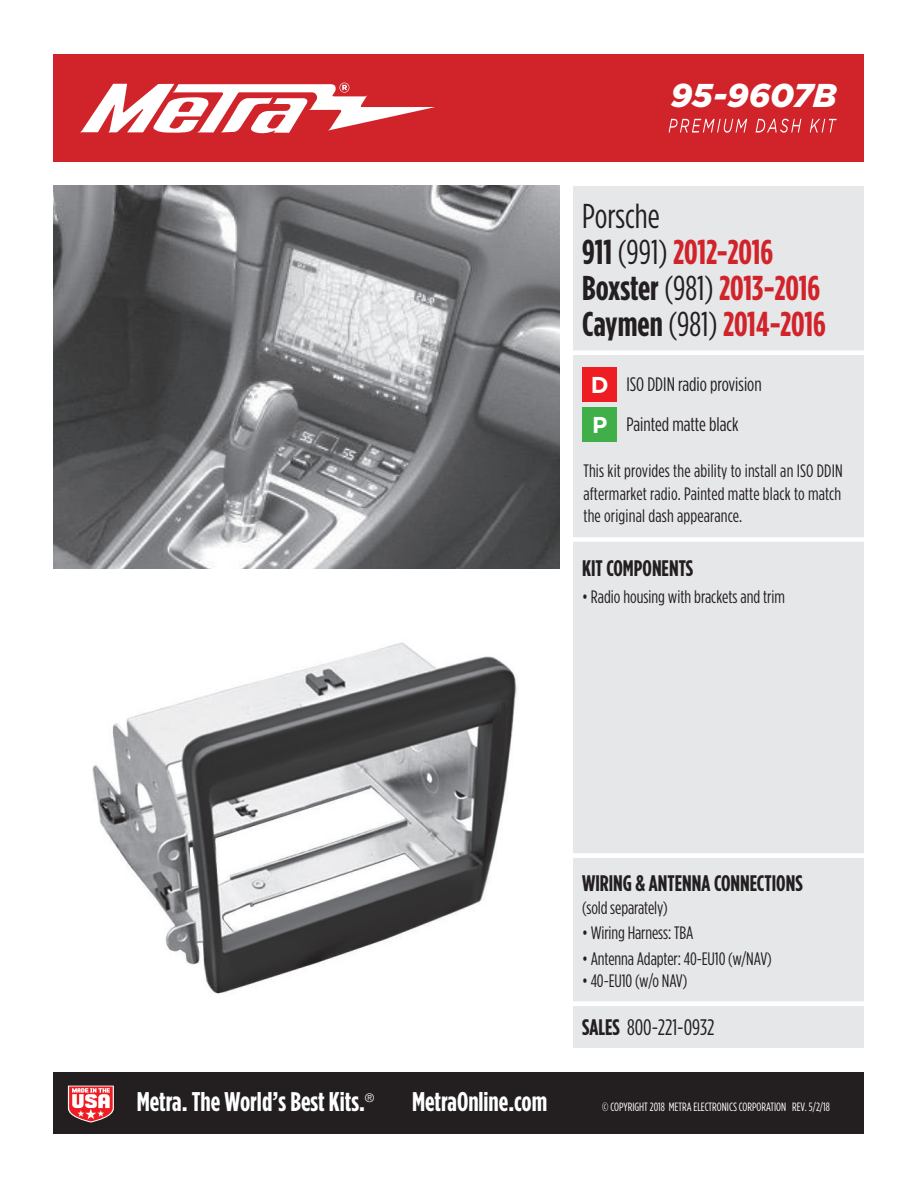
<style>
.page{position:relative;width:918px;height:1188px;background:#fff}
.page>*{position:absolute;margin:0;border:0;box-sizing:border-box;transform-origin:0 0}
.t1{font:700 34.5px/36px "Gotham Condensed";color:#d1232a}
.t2{font:italic 900 33px "Gotham";letter-spacing:-.005em;color:#fff}
.t3{font:700 27px "Gotham Condensed";color:#fff}
.t4{font:700 22.95px/39.5px "Gotham";color:#fff}
.t5{font:700 22.5px "Gotham Condensed";color:#231f20}
.t6{font:22.5px "Gotham Condensed";color:#231f20}
.t7{font:19.5px/40.5px "Gotham Condensed";color:#231f20}
.t8{font:18px/22.5px "Gotham Condensed";color:#231f20;text-align:justify}
.t9{font:12px "Gotham Condensed";color:#fff}
.t10{font:300 12px "Helvetica Neue";color:#fff}
.s1{font-weight:400;color:#231f20}
.s2{color:#231f20}
.s3{font-weight:700}
</style>
<div class="page">
<div style="left:53px;top:1072px;width:810px;height:62px;background:#231f20"></div>
<img style="left:53px;top:186px;width:506px;height:382px">
<div style="left:53px;top:54px;width:810px;height:108px;background:#d1232a"></div>
<svg style="left:80px;top:83px;width:355px;height:51px"></svg>
<svg style="left:669px;top:119px;width:168px;height:14px"></svg>
<div style="left:573px;top:186px;width:290px;height:862px;background:#e6e7e9"></div>
<div style="left:573px;top:350px;width:295px;height:5px;background:#fff"></div>
<div style="left:583px;top:368px;width:34px;height:34px;background:#ee1d23"></div>
<div style="left:583px;top:407px;width:34px;height:35px;background:#40ae49"></div>
<div style="left:572px;top:537px;width:294px;height:5px;background:#fff"></div>
<svg style="left:67px;top:1085px;width:47px;height:38px;background:#d47679"></svg>
<div style="left:572px;top:853px;width:295px;height:5px;background:#fff"></div>
<hr style="left:572px;top:1002px;width:295px;height:4px;background:#fff">
<img style="left:92px;top:642px;width:425px;height:352px">
<h2 class="t2" style="left:671px;top:77px;width:167px">95-9607B</h2>
<h1 class="t1" style="left:582px;top:197px;width:245px"><span class="s1">Porsche<br></span><span class="s2">911</span> <span class="s1">(991)</span> 2012-2016<br><span class="s2">Boxster</span> <span class="s1">(981)</span> 2013-2016<br><span class="s2">Caymen</span> <span class="s1">(981)</span> 2014-2016</h1>
<p class="t7" style="left:626px;top:363px;width:137px">ISO DDIN radio provision<br>Painted matte black</p>
<p class="t4" style="left:591px;top:365px;width:19px">D<br>P</p>
<p class="t8" style="left:583px;top:460px;width:261px">This kit provides the ability to install an ISO DDIN aftermarket radio. Painted matte black to match the original dash appearance.</p>
<p class="t5" style="left:582px;top:556px;width:113px">KIT COMPONENTS</p>
<p class="t8" style="left:582px;top:585px;width:204px">• Radio housing with brackets and trim</p>
<p class="t5" style="left:582px;top:871px;width:222px">WIRING &amp; ANTENNA CONNECTIONS</p>
<p class="t8" style="left:582px;top:896px;width:87px">(sold separately)</p>
<p class="t8" style="left:582px;top:921px;width:113px">• Wiring Harness: TBA</p>
<p class="t8" style="left:582px;top:947px;width:191px">• Antenna Adapter: 40-EU10 (w/NAV)</p>
<p class="t8" style="left:582px;top:969px;width:107px">• 40-EU10 (w/o NAV)</p>
<p class="t6" style="left:582px;top:1015px;width:134px"><span class="s3">SALES</span> 800-221-0932</p>
<h3 class="t3" style="left:137px;top:1087px;width:230px">Metra. The World’s Best Kits.</h3>
<p class="t10" style="left:365px;top:1091px;width:11px">®</p>
<h3 class="t3" style="left:412px;top:1087px;width:137px">MetraOnline.com</h3>
<p class="t9" style="left:602px;top:1100px;width:229px">© COPYRIGHT 2018 METRA ELECTRONICS CORPORATION REV. 5/2/18</p>
</div>
